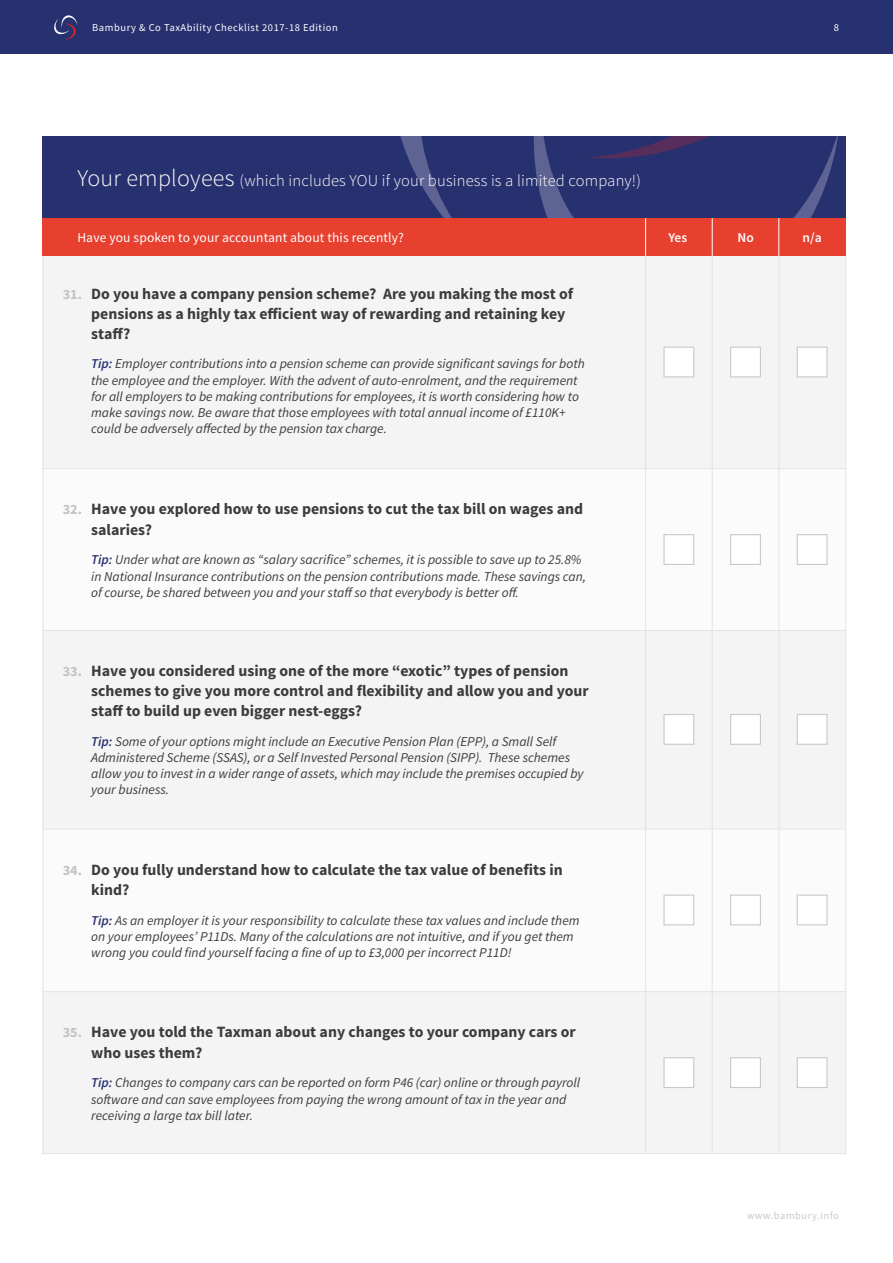
<style>
.page{position:relative;width:893px;height:1263px;background:#fff}
.page>*{position:absolute;margin:0;border:0;box-sizing:border-box;transform-origin:0 0}
.t1{font:300 16.5px "Source Sans Pro";letter-spacing:.01em;color:#fff}
.t2{font:700 15.75px/20px "Source Sans Pro";color:#3c3c3b}
.t3{font:700 14.25px "Source Sans Pro";color:#c3c3c3}
.t4{font:italic 13.5px/16.2px "Source Sans Pro";color:#3c3c3b}
.t5{font:13.5px "Source Sans Pro";letter-spacing:.01em;color:#fff}
.t6{font:600 13.5px "Source Sans Pro";color:#fff}
.t7{font:10.5px "Source Sans Pro";letter-spacing:.05em;color:#fff}
.t8{font:10.5px "Source Sans Pro";letter-spacing:.05em;color:#c8c9cb}
.s1{font-size:24px}
.s2{font-weight:600;color:#28316f}
</style>
<div class="page">
<div style="left:0;top:0;width:893px;height:54px;background:#28316f"></div>
<svg style="left:54px;top:15px;width:23px;height:24px"></svg>
<div style="left:43px;top:137px;width:803px;height:81px;background:#28316f"></div>
<svg style="left:401px;top:137px;width:437px;height:81px"></svg>
<div style="left:43px;top:256px;width:803px;height:212px;background:#f4f4f4"></div>
<div style="left:43px;top:218px;width:803px;height:38px;background:#e8402f"></div>
<div style="left:43px;top:468px;width:803px;height:163px;background:#fbfbfb"></div>
<div style="left:43px;top:630px;width:803px;height:199px;background:#f4f4f4"></div>
<div style="left:43px;top:991px;width:803px;height:163px;background:#f4f4f4"></div>
<div style="left:43px;top:829px;width:803px;height:162px;background:#fbfbfb"></div>
<div style="left:663px;top:347px;width:31px;height:30px;background:#fff;border:1px solid #c8c9cb"></div>
<div style="left:730px;top:347px;width:31px;height:30px;background:#fff;border:1px solid #c8c9cb"></div>
<div style="left:797px;top:347px;width:31px;height:30px;background:#fff;border:1px solid #c8c9cb"></div>
<hr style="left:43px;top:468px;width:803px;height:1px;background:#e4e3e5">
<hr style="left:43px;top:630px;width:803px;height:1px;background:#e4e3e5">
<hr style="left:43px;top:991px;width:803px;height:1px;background:#e4e3e5">
<hr style="left:43px;top:1153px;width:803px;height:1px;background:#e4e3e5">
<hr style="left:43px;top:829px;width:803px;height:1px;background:#e4e3e5">
<hr style="left:645px;top:218px;width:1px;height:38px;background:#fff">
<hr style="left:712px;top:218px;width:1px;height:38px;background:#fff">
<hr style="left:778px;top:218px;width:1px;height:38px;background:#fff">
<div style="left:663px;top:534px;width:31px;height:31px;background:#fff;border:1px solid #c8c9cb"></div>
<div style="left:730px;top:534px;width:31px;height:31px;background:#fff;border:1px solid #c8c9cb"></div>
<div style="left:797px;top:534px;width:31px;height:31px;background:#fff;border:1px solid #c8c9cb"></div>
<div style="left:663px;top:714px;width:31px;height:31px;background:#fff;border:1px solid #c8c9cb"></div>
<div style="left:663px;top:1057px;width:31px;height:31px;background:#fff;border:1px solid #c8c9cb"></div>
<div style="left:663px;top:894px;width:31px;height:31px;background:#fff;border:1px solid #c8c9cb"></div>
<div style="left:730px;top:714px;width:31px;height:31px;background:#fff;border:1px solid #c8c9cb"></div>
<div style="left:730px;top:1057px;width:31px;height:31px;background:#fff;border:1px solid #c8c9cb"></div>
<div style="left:730px;top:894px;width:31px;height:31px;background:#fff;border:1px solid #c8c9cb"></div>
<div style="left:797px;top:714px;width:31px;height:31px;background:#fff;border:1px solid #c8c9cb"></div>
<div style="left:797px;top:1057px;width:31px;height:31px;background:#fff;border:1px solid #c8c9cb"></div>
<div style="left:797px;top:894px;width:31px;height:31px;background:#fff;border:1px solid #c8c9cb"></div>
<hr style="left:645px;top:256px;width:1px;height:898px;background:#e4e3e5">
<hr style="left:712px;top:256px;width:1px;height:898px;background:#e4e3e5">
<hr style="left:778px;top:256px;width:1px;height:898px;background:#e4e3e5">
<hr style="left:845px;top:256px;width:1px;height:898px;background:#e4e3e5">
<hr style="left:43px;top:256px;width:1px;height:898px;background:#e4e3e5">
<p class="t7" style="left:92px;top:21px;width:247px">Bambury &amp; Co TaxAbility Checklist 2017-18 Edition</p>
<p class="t7" style="left:834px;top:21px;width:7px">8</p>
<p class="t1" style="left:77px;top:171px;width:565px"><span class="s1">Your employees</span> (which includes YOU if your business is a limited company!)</p>
<p class="t5" style="left:77px;top:229px;width:328px">Have you spoken to your accountant about this recently?</p>
<p class="t3" style="left:63px;top:285px;width:21px">31.</p>
<p class="t2" style="left:91px;top:284px;width:484px">Do you have a company pension scheme? Are you making the most of pensions as a highly tax efficient way of rewarding and retaining key staff?</p>
<p class="t4" style="left:91px;top:356px;width:495px"><span class="s2">Tip:</span> Employer contributions into a pension scheme can provide significant savings for both the employee and the employer. With the advent of auto-enrolment, and the requirement for all employers to be making contributions for employees, it is worth considering how to make savings now. Be aware that those employees with total annual income of £110K+ could be adversely affected by the pension tax charge.</p>
<p class="t3" style="left:63px;top:500px;width:21px">32.</p>
<p class="t2" style="left:91px;top:500px;width:494px">Have you explored how to use pensions to cut the tax bill on wages and salaries?</p>
<p class="t4" style="left:91px;top:552px;width:496px"><span class="s2">Tip:</span> Under what are known as “salary sacrifice” schemes, it is possible to save up to 25.8% in National Insurance contributions on the pension contributions made. These savings can, of course, be shared between you and your staff so that everybody is better off.</p>
<p class="t3" style="left:63px;top:662px;width:21px">33.</p>
<p class="t2" style="left:91px;top:662px;width:499px">Have you considered using one of the more “exotic” types of pension schemes to give you more control and flexibility and allow you and your staff to build up even bigger nest-eggs?</p>
<p class="t4" style="left:91px;top:733px;width:494px"><span class="s2">Tip:</span> Some of your options might include an Executive Pension Plan (EPP), a Small Self Administered Scheme (SSAS), or a Self Invested Personal Pension (SIPP). These schemes allow you to invest in a wider range of assets, which may include the premises occupied by your business.</p>
<p class="t3" style="left:63px;top:861px;width:21px">34.</p>
<p class="t2" style="left:91px;top:860px;width:473px">Do you fully understand how to calculate the tax value of benefits in kind?</p>
<p class="t4" style="left:91px;top:912px;width:490px"><span class="s2">Tip:</span> As an employer it is your responsibility to calculate these tax values and include them on your employees’ P11Ds. Many of the calculations are not intuitive, and if you get them wrong you could find yourself facing a fine of up to £3,000 per incorrect P11D!</p>
<p class="t3" style="left:63px;top:1023px;width:21px">35.</p>
<p class="t2" style="left:91px;top:1023px;width:486px">Have you told the Taxman about any changes to your company cars or who uses them?</p>
<p class="t4" style="left:91px;top:1075px;width:491px"><span class="s2">Tip:</span> Changes to company cars can be reported on form P46 (car) online or through payroll software and can save employees from paying the wrong amount of tax in the year and receiving a large tax bill later.</p>
<p class="t6" style="left:668px;top:228px;width:21px">Yes</p>
<p class="t6" style="left:737px;top:228px;width:18px">No</p>
<p class="t6" style="left:802px;top:228px;width:21px">n/a</p>
<p class="t8" style="left:747px;top:1209px;width:93px">www.bambury.info</p>
</div>
